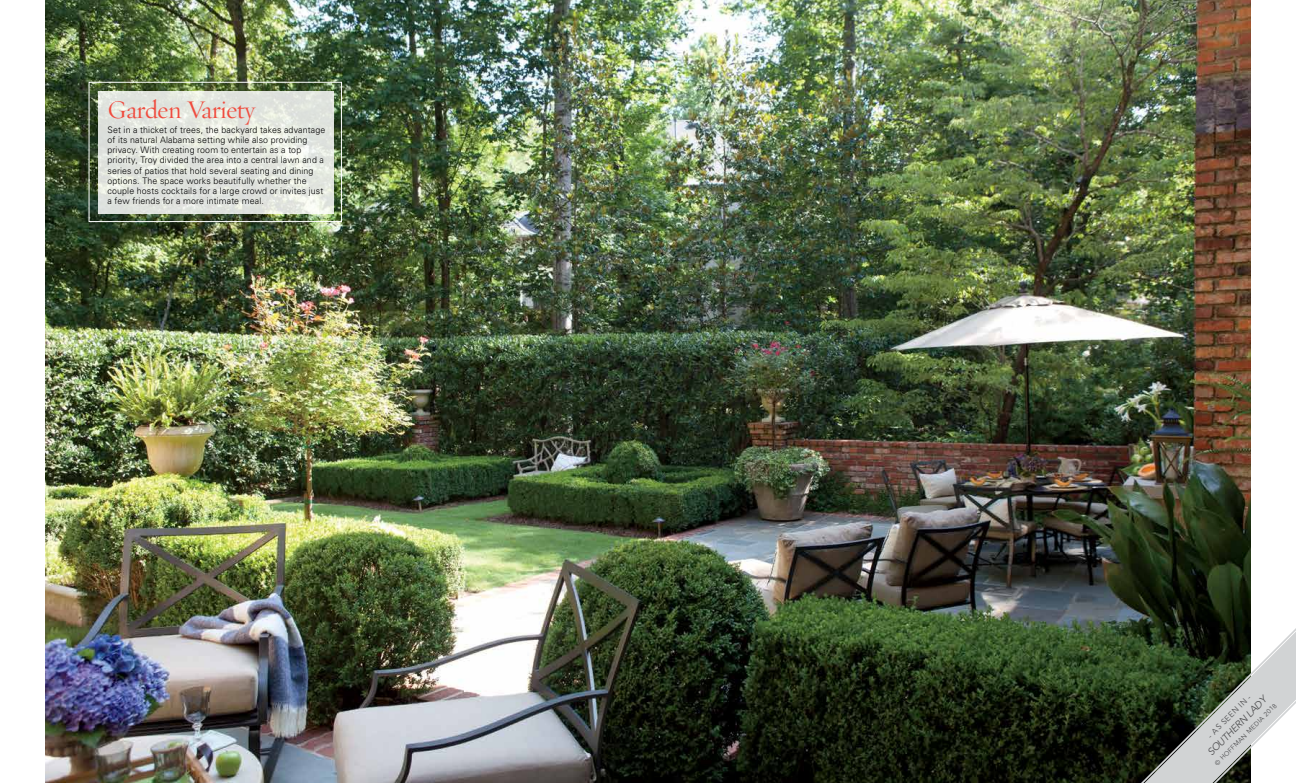
<style>
.page{position:relative;width:1296px;height:783px;background:#fff}
.page>*{position:absolute;margin:0;border:0;box-sizing:border-box;transform-origin:0 0}
.t1{font:26px "Requiem Display HTF Roman";letter-spacing:-.02em;color:#f04b3e}
.t2{font:italic 10px "Avenir";color:#4d4d4f}
.t3{font:300 9px/10.2px "Univers";letter-spacing:.015em;color:#000}
.t4{font:8px "Avenir";color:#4d4d4f}
.t5{font:6.5px "Avenir";color:#4d4d4f}
</style>
<div class="page">
<img style="left:45px;top:0;width:1206px;height:783px">
<svg style="left:98px;top:91px;width:236px;height:123px;fill:#e1e5df"></svg>
<div style="left:89px;top:82px;width:253px;height:140px;border:1px solid #fff"></div>
<svg style="left:1117px;top:613px;width:179px;height:170px"></svg>
<h1 class="t1" style="left:108px;top:94px;width:149px">Garden Variety</h1>
<p class="t3" style="left:108px;top:125px;width:219px">Set in a thicket of trees, the backyard takes advantage of its natural Alabama setting while also providing privacy. With creating room to entertain as a top priority, Troy divided the area into a central lawn and a series of patios that hold several seating and dining options. The space works beautifully whether the couple hosts cocktails for a large crowd or invites just a few friends for a more intimate meal.</p>
<p class="t2" style="left:1205px;top:749px;width:80px;rotate:-45deg">SOUTHERN LADY</p>
<p class="t4" style="left:1206px;top:733px;width:59px;rotate:-45deg">- AS SEEN IN -</p>
<p class="t5" style="left:1213px;top:762px;width:86px;rotate:-45deg">© HOFFMAN MEDIA 2018</p>
</div>
